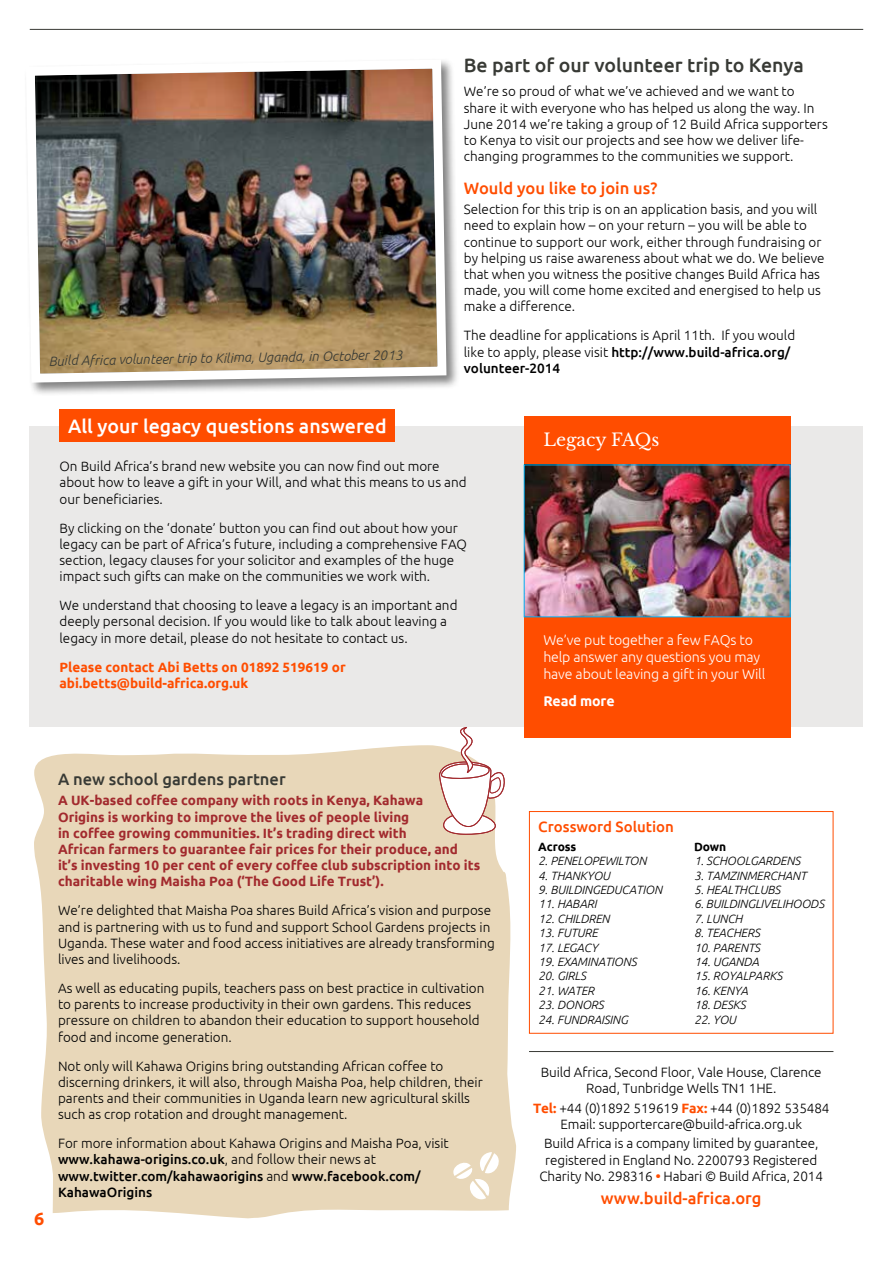
<style>
.page{position:relative;width:893px;height:1263px;background:#fff}
.page>*{position:absolute;margin:0;border:0;box-sizing:border-box;transform-origin:0 0}
.t1{font:500 19.5px "Ubuntu";color:#383a35}
.t2{font:500 19.5px "Ubuntu";color:#fff}
.t3{font:700 18px "Ubuntu";color:#ff4d00}
.t4{font:17.55px "Libre Baskerville";color:#fff}
.t5{font:500 16.5px "Ubuntu";color:#ff4d00}
.t6{font:500 16.5px "Ubuntu";color:#383a35}
.t7{font:500 15px "Ubuntu";color:#ff4d00}
.t8{font:300 14.1px/17px "Ubuntu";letter-spacing:-.01em;color:#fff}
.t9{font:700 14.1px "Ubuntu";letter-spacing:-.01em;color:#fff}
.t10{font:300 13.5px/16.2px "Ubuntu";color:#000}
.t11{font:700 13.5px/16.2px "Ubuntu";color:#a22a2e}
.t12{font:500 13.5px/16.2px "Ubuntu";color:#000}
.t13{font:700 13.5px/16.2px "Ubuntu";color:#ff4d00}
.t14{font:italic 300 13.5px "Ubuntu";color:#383a35}
.t15{font:italic 300 12px "Ubuntu";letter-spacing:-.01em;color:#000}
.t16{font:700 12px "Ubuntu";letter-spacing:-.01em;color:#000}
.s1{font-weight:500}
.s2{font-weight:300}
.s3{font-weight:700;color:#ff4d00}
</style>
<div class="page">
<div style="left:30px;top:426px;width:833px;height:301px;background:#eae9e8"></div>
<div style="left:24px;top:58px;width:437px;height:339px;background:#000;opacity:.5"></div>
<img style="left:24px;top:58px;width:427px;height:329px">
<div style="left:529px;top:811px;width:304px;height:223px;border:1px solid #ff4d00"></div>
<div style="left:524px;top:416px;width:266px;height:322px;background:#ff4d00"></div>
<img style="left:526px;top:467px;width:262px;height:148px">
<div style="left:60px;top:409px;width:335px;height:32px;background:#ff4d00"></div>
<div style="left:34px;top:745px;width:482px;height:473px;background:#e8d7b9"></div>
<svg style="left:435px;top:727px;width:72px;height:108px"></svg>
<hr style="left:529px;top:1051px;width:304px;height:1px;background:#383a35">
<svg style="left:449px;top:1152px;width:55px;height:52px"></svg>
<hr style="left:30px;top:29px;width:833px;height:1px;background:#383a35">
<p class="t14" style="left:49px;top:353px;width:355px;rotate:-1deg">Build Africa volunteer trip to Kilima, Uganda, in October 2013</p>
<h1 class="t2" style="left:68px;top:413px;width:320px">All your legacy questions answered</h1>
<h1 class="t1" style="left:464px;top:52px;width:342px">Be part of our volunteer trip to Kenya</h1>
<p class="t10" style="left:464px;top:83px;width:365px">We’re so proud of what we’ve achieved and we want to share it with everyone who has helped us along the way. In June 2014 we’re taking a group of 12 Build Africa supporters to Kenya to visit our projects and see how we deliver life&shy;changing programmes to the communities we support.</p>
<p class="t5" style="left:464px;top:177px;width:195px">Would you like to join us?</p>
<p class="t10" style="left:464px;top:201px;width:362px">Selection for this trip is on an application basis, and you will need to explain how – on your return – you will be able to continue to support our work, either through fundraising or by helping us raise awareness about what we do. We believe that when you witness the positive changes Build Africa has made, you will come home excited and energised to help us make a difference.</p>
<p class="t10" style="left:464px;top:327px;width:333px">The deadline for applications is April 11th. If you would like to apply, please visit <span class="s1">http://www.build-africa.org/ volunteer-2014</span></p>
<p class="t4" style="left:543px;top:429px;width:118px">Legacy FAQs</p>
<p class="t10" style="left:60px;top:458px;width:409px">On Build Africa’s brand new website you can now find out more about how to leave a gift in your Will, and what this means to us and our beneficiaries.</p>
<p class="t10" style="left:60px;top:519px;width:409px">By clicking on the ‘donate’ button you can find out about how your legacy can be part of Africa’s future, including a comprehensive FAQ section, legacy clauses for your solicitor and examples of the huge impact such gifts can make on the communities we work with.</p>
<p class="t10" style="left:60px;top:597px;width:399px">We understand that choosing to leave a legacy is an important and deeply personal decision. If you would like to talk about leaving a legacy in more detail, please do not hesitate to contact us.</p>
<p class="t13" style="left:60px;top:658px;width:288px">Please contact Abi Betts on 01892 519619 or abi.betts@build-africa.org.uk</p>
<h2 class="t3" style="left:34px;top:1208px;width:12px">6</h2>
<p class="t6" style="left:58px;top:769px;width:229px">A new school gardens partner</p>
<p class="t11" style="left:58px;top:792px;width:424px">A UK-based coffee company with roots in Kenya, Kahawa<br>Origins is working to improve the lives of people living<br>in coffee growing communities. It’s trading direct with<br>African farmers to guarantee fair prices for their produce, and it’s investing 10 per cent of every coffee club subscription into its charitable wing Maisha Poa (‘The Good Life Trust’).</p>
<p class="t10" style="left:58px;top:902px;width:438px">We’re delighted that Maisha Poa shares Build Africa’s vision and purpose and is partnering with us to fund and support School Gardens projects in Uganda. These water and food access initiatives are already transforming lives and livelihoods.</p>
<p class="t10" style="left:58px;top:980px;width:428px">As well as educating pupils, teachers pass on best practice in cultivation to parents to increase productivity in their own gardens. This reduces pressure on children to abandon their education to support household food and income generation.</p>
<p class="t10" style="left:58px;top:1057px;width:426px">Not only will Kahawa Origins bring outstanding African coffee to discerning drinkers, it will also, through Maisha Poa, help children, their parents and their communities in Uganda learn new agricultural skills such as crop rotation and drought management.</p>
<p class="t12" style="left:58px;top:1135px;width:392px"><span class="s2">For more information about Kahawa Origins and Maisha Poa, visit </span>www.kahawa-origins.co.uk<span class="s2">, and follow their news at </span>www.twitter.com/kahawaorigins <span class="s2">and</span> www.facebook.com/ KahawaOrigins</p>
<p class="t8" style="left:543px;top:631px;width:223px">We’ve put together a few FAQs to help answer any questions you may have about leaving a gift in your Will</p>
<p class="t9" style="left:543px;top:693px;width:73px">Read more</p>
<p class="t7" style="left:538px;top:817px;width:137px">Crossword Solution</p>
<p class="t16" style="left:538px;top:839px;width:40px">Across</p>
<p class="t15" style="left:538px;top:854px;width:110px">2. PENELOPEWILTON</p>
<p class="t15" style="left:538px;top:868px;width:73px">4. THANKYOU</p>
<p class="t15" style="left:538px;top:882px;width:125px">9. BUILDINGEDUCATION</p>
<p class="t15" style="left:538px;top:897px;width:60px">11. HABARI</p>
<p class="t15" style="left:538px;top:911px;width:73px">12. CHILDREN</p>
<p class="t15" style="left:538px;top:926px;width:61px">13. FUTURE</p>
<p class="t15" style="left:538px;top:940px;width:61px">17. LEGACY</p>
<p class="t15" style="left:538px;top:954px;width:100px">19. EXAMINATIONS</p>
<p class="t15" style="left:538px;top:969px;width:49px">20. GIRLS</p>
<p class="t15" style="left:538px;top:983px;width:58px">21. WATER</p>
<p class="t15" style="left:538px;top:998px;width:67px">23. DONORS</p>
<p class="t15" style="left:538px;top:1012px;width:91px">24. FUNDRAISING</p>
<p class="t16" style="left:694px;top:839px;width:34px">Down</p>
<p class="t15" style="left:694px;top:854px;width:108px">1. SCHOOLGARDENS</p>
<p class="t15" style="left:694px;top:868px;width:114px">3. TAMZINMERCHANT</p>
<p class="t15" style="left:694px;top:882px;width:88px">5. HEALTHCLUBS</p>
<p class="t15" style="left:694px;top:897px;width:132px">6. BUILDINGLIVELIHOODS</p>
<p class="t15" style="left:694px;top:911px;width:50px">7. LUNCH</p>
<p class="t15" style="left:694px;top:926px;width:67px">8. TEACHERS</p>
<p class="t15" style="left:694px;top:940px;width:68px">10. PARENTS</p>
<p class="t15" style="left:694px;top:954px;width:66px">14. UGANDA</p>
<p class="t15" style="left:694px;top:969px;width:90px">15. ROYALPARKS</p>
<p class="t15" style="left:694px;top:983px;width:56px">16. KENYA</p>
<p class="t15" style="left:694px;top:998px;width:53px">18. DESKS</p>
<p class="t15" style="left:694px;top:1012px;width:44px">22. YOU</p>
<p class="t10" style="left:541px;top:1064px;width:282px;text-align:center">Build Africa, Second Floor, Vale House, Clarence<br>Road, Tunbridge Wells TN1 1HE.</p>
<p class="t10" style="left:533px;top:1099px;width:298px;text-align:center"><span class="s3">Tel:</span> +44 (0)1892 519619 <span class="s3">Fax:</span> +44 (0)1892 535484<br>Email: supportercare@build-africa.org.uk</p>
<p class="t10" style="left:539px;top:1135px;width:285px;text-align:center">Build Africa is a company limited by guarantee, registered in England No. 2200793 Registered<br>Charity No. 298316 <span class="s3">•</span> Habari © Build Africa, 2014</p>
<p class="t5" style="left:601px;top:1187px;width:162px">www.build-africa.org</p>
</div>
